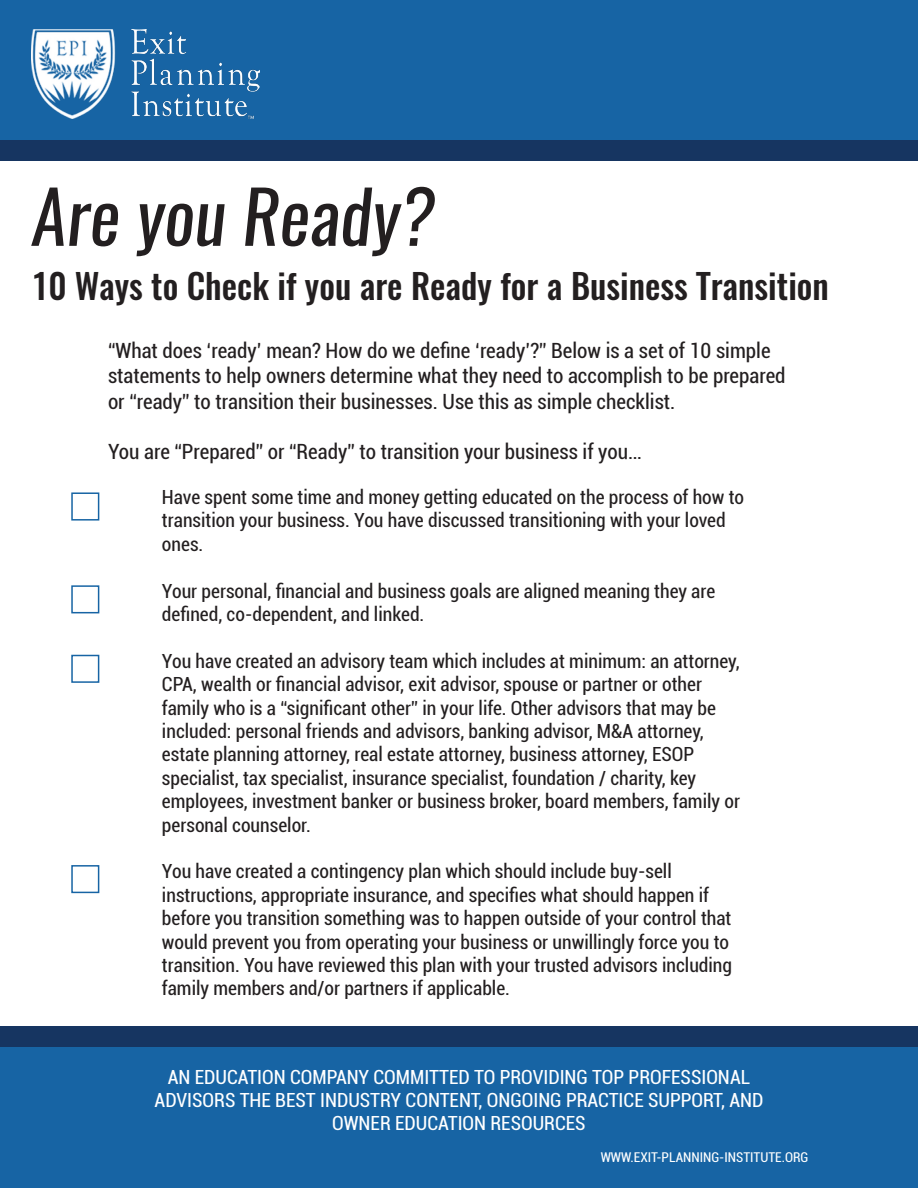
<style>
.page{position:relative;width:918px;height:1188px;background:#fff}
.page>*{position:absolute;margin:0;border:0;box-sizing:border-box;transform-origin:0 0}
.t1{font:italic 72px "Oswald";color:#231f20}
.t2{font:500 34.5px "Oswald";color:#231f20}
.t3{font:condensed 21px "Roboto";color:#231f20}
.t4{font:condensed 19.5px "Roboto";color:#231f20}
.t5{font:condensed 19.5px "Roboto";color:#fff}
.t6{font:condensed 13.5px "Roboto";color:#fff}
</style>
<div class="page">
<div style="left:0;top:0;width:918px;height:160px;background:#1764a4"></div>
<div style="left:0;top:1027px;width:918px;height:161px;background:#1764a4"></div>
<img style="left:32px;top:29px;width:227px;height:90px">
<div style="left:1px;top:140px;width:917px;height:20px;background:#163561"></div>
<div style="left:1px;top:1027px;width:917px;height:20px;background:#163561"></div>
<div style="left:71px;top:492px;width:28px;height:29px;border:2px solid #1764a4"></div>
<div style="left:71px;top:585px;width:28px;height:28px;border:2px solid #1764a4"></div>
<div style="left:71px;top:655px;width:28px;height:28px;border:2px solid #1764a4"></div>
<div style="left:71px;top:865px;width:28px;height:28px;border:2px solid #1764a4"></div>
<p class="t1" style="left:32px;top:167px;width:405px">Are you Ready?</p>
<p class="t2" style="left:32px;top:262px;width:799px">10 Ways to Check if you are Ready for a Business Transition</p>
<p class="t3" style="left:108px;top:336px;width:664px">“What does ‘ready’ mean? How do we define ‘ready’?” Below is a set of 10 simple</p>
<p class="t3" style="left:108px;top:361px;width:679px">statements to help owners determine what they need to accomplish to be prepared</p>
<p class="t3" style="left:108px;top:387px;width:569px">or “ready” to transition their businesses. Use this as simple checklist.</p>
<p class="t3" style="left:108px;top:437px;width:534px">You are “Prepared” or “Ready” to transition your business if you…</p>
<p class="t4" style="left:162px;top:483px;width:584px">Have spent some time and money getting educated on the process of how to</p>
<p class="t4" style="left:162px;top:507px;width:565px">transition your business. You have discussed transitioning with your loved</p>
<p class="t4" style="left:162px;top:530px;width:43px">ones.</p>
<p class="t4" style="left:162px;top:577px;width:555px">Your personal, financial and business goals are aligned meaning they are</p>
<p class="t4" style="left:162px;top:600px;width:264px">defined, co-dependent, and linked.</p>
<p class="t4" style="left:162px;top:647px;width:576px">You have created an advisory team which includes at minimum: an attorney,</p>
<p class="t4" style="left:162px;top:671px;width:542px">CPA, wealth or financial advisor, exit advisor, spouse or partner or other</p>
<p class="t4" style="left:162px;top:694px;width:555px">family who is a “significant other” in your life. Other advisors that may be</p>
<p class="t4" style="left:162px;top:717px;width:540px">included: personal friends and advisors, banking advisor, M&amp;A attorney,</p>
<p class="t4" style="left:162px;top:741px;width:534px">estate planning attorney, real estate attorney, business attorney, ESOP</p>
<p class="t4" style="left:162px;top:764px;width:536px">specialist, tax specialist, insurance specialist, foundation / charity, key</p>
<p class="t4" style="left:162px;top:788px;width:580px">employees, investment banker or business broker, board members, family or</p>
<p class="t4" style="left:162px;top:811px;width:150px">personal counselor.</p>
<p class="t4" style="left:162px;top:858px;width:511px">You have created a contingency plan which should include buy-sell</p>
<p class="t4" style="left:162px;top:881px;width:549px">instructions, appropriate insurance, and specifies what should happen if</p>
<p class="t4" style="left:162px;top:905px;width:571px">before you transition something was to happen outside of your control that</p>
<p class="t4" style="left:162px;top:928px;width:569px">would prevent you from operating your business or unwillingly force you to</p>
<p class="t4" style="left:162px;top:951px;width:572px">transition. You have reviewed this plan with your trusted advisors including</p>
<p class="t4" style="left:162px;top:975px;width:350px">family members and/or partners if applicable.</p>
<p class="t5" style="left:168px;top:1063px;width:584px">AN EDUCATION COMPANY COMMITTED TO PROVIDING TOP PROFESSIONAL</p>
<p class="t5" style="left:155px;top:1086px;width:610px">ADVISORS THE BEST INDUSTRY CONTENT, ONGOING PRACTICE SUPPORT, AND</p>
<p class="t5" style="left:332px;top:1110px;width:255px">OWNER EDUCATION RESOURCES</p>
<p class="t6" style="left:601px;top:1148px;width:209px">WWW.EXIT-PLANNING-INSTITUTE.ORG</p>
</div>
